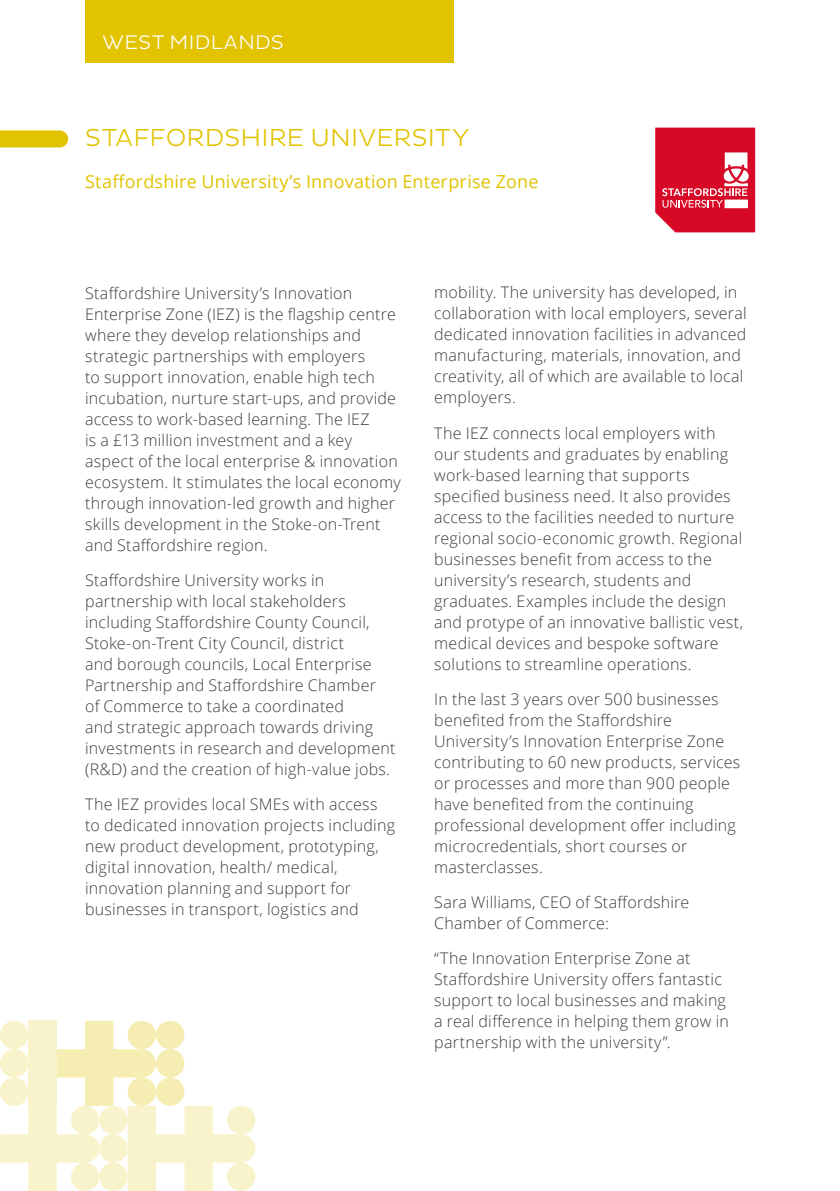
<style>
.page{position:relative;width:840px;height:1191px;background:#fff}
.page>*{position:absolute;margin:0;border:0;box-sizing:border-box;transform-origin:0 0}
.t1{font:300 25px "Pluto Sans";letter-spacing:.01em;color:#e1c300}
.t2{font:300 20px "Pluto Sans";letter-spacing:.015em;color:#fff}
.t3{font:18px "Open Sans";letter-spacing:.01em;color:#e1c300}
.t4{font:300 16px/21px "Open Sans";letter-spacing:.015em;color:#3c3c3b}
</style>
<div class="page">
<svg style="left:0;top:130px;width:68px;height:17px"></svg>
<svg style="left:655px;top:128px;width:99px;height:104px;background:#dc2c45"></svg>
<div style="left:85px;top:0;width:369px;height:62px;background:#e1c300"></div>
<svg style="left:0;top:1020px;width:255px;height:171px"></svg>
<p class="t2" style="left:108px;top:30px;width:154px">West Midlands</p>
<p class="t2" style="left:102px;top:33px;width:183px">WEST MIDLANDS</p>
<h1 class="t1" style="left:85px;top:126px;width:385px">STAFFORDSHIRE UNIVERSITY</h1>
<p class="t3" style="left:85px;top:169px;width:454px">Staffordshire University’s Innovation Enterprise Zone</p>
<p class="t4" style="left:85px;top:282px;width:317px">Staffordshire University’s Innovation Enterprise Zone (IEZ) is the flagship centre where they develop relationships and strategic partnerships with employers<br>to support innovation, enable high tech incubation, nurture start-ups, and provide access to work-based learning. The IEZ<br>is a £13 million investment and a key aspect of the local enterprise &amp; innovation ecosystem. It stimulates the local economy through innovation-led growth and higher skills development in the Stoke-on-Trent and Staffordshire region.</p>
<p class="t4" style="left:85px;top:569px;width:311px">Staffordshire University works in partnership with local stakeholders including Staffordshire County Council, Stoke-on-Trent City Council, district<br>and borough councils, Local Enterprise Partnership and Staffordshire Chamber<br>of Commerce to take a coordinated<br>and strategic approach towards driving investments in research and development (R&amp;D) and the creation of high-value jobs.</p>
<p class="t4" style="left:85px;top:795px;width:311px">The IEZ provides local SMEs with access to dedicated innovation projects including new product development, prototyping, digital innovation, health/ medical, innovation planning and support for businesses in transport, logistics and</p>
<p class="t4" style="left:434px;top:284px;width:314px">mobility. The university has developed, in collaboration with local employers, several dedicated innovation facilities in advanced manufacturing, materials, innovation, and creativity, all of which are available to local employers.</p>
<p class="t4" style="left:434px;top:424px;width:310px">The IEZ connects local employers with our students and graduates by enabling work-based learning that supports specified business need. It also provides access to the facilities needed to nurture regional socio-economic growth. Regional businesses benefit from access to the university’s research, students and graduates. Examples include the design and protype of an innovative ballistic vest, medical devices and bespoke software solutions to streamline operations.</p>
<p class="t4" style="left:434px;top:690px;width:307px">In the last 3 years over 500 businesses benefited from the Staffordshire University’s Innovation Enterprise Zone contributing to 60 new products, services or processes and more than 900 people have benefited from the continuing professional development offer including microcredentials, short courses or masterclasses.</p>
<p class="t4" style="left:434px;top:891px;width:256px">Sara Williams, CEO of Staffordshire<br>Chamber of Commerce:</p>
<p class="t4" style="left:434px;top:949px;width:296px">“The Innovation Enterprise Zone at Staffordshire University offers fantastic support to local businesses and making a real difference in helping them grow in partnership with the university”.</p>
</div>
